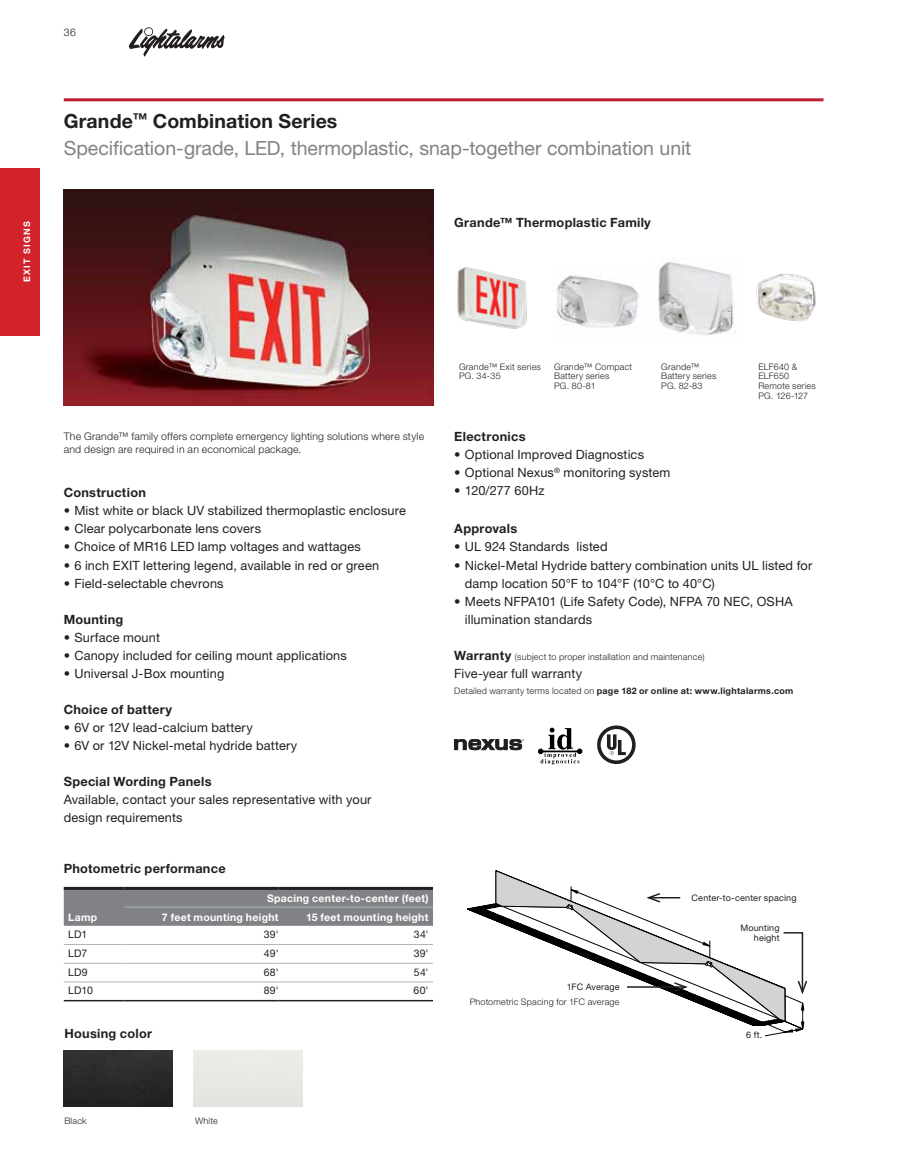
<style>
.page{position:relative;width:918px;height:1175px;background:#fff}
.page>*{position:absolute;margin:0;border:0;box-sizing:border-box;transform-origin:0 0}
.t1{font:19.5px/27px "Helvetica Neue LT Pro";letter-spacing:-.005em;color:#808285}
.t2{font:12.75px/18px "Helvetica Neue LT Pro";letter-spacing:.01em;color:#231f20}
.t3{font:700 12.75px "Helvetica Neue LT Pro";letter-spacing:.02em;color:#231f20}
.t4{font:300 10.5px/13.5px "Helvetica Neue LT Pro";letter-spacing:.02em;color:#231f20}
.t5{font:700 10.5px/18.8px "Helvetica Neue LT Pro";letter-spacing:.025em;color:#fff}
.t6{font:10.5px "Helvetica Neue LT Pro";letter-spacing:.015em;color:#231f20}
.t7{font:300 9px/9.8px "Helvetica Neue LT Pro";letter-spacing:.025em;color:#231f20}
.t8{font:700 9px "Helvetica Neue LT Pro";letter-spacing:.03em;color:#231f20}
.t9{font:9px/10.5px "Helvetica Neue LT Pro";letter-spacing:.02em;color:#231f20;text-align:right}
.t10{font:700 9px "Helvetica Neue LT Pro";letter-spacing:.13em;color:#fff}
.s1{font-weight:700;color:#231f20}
.s2{font-weight:700;font-size:12.75px}
.s3{font-weight:300}
</style>
<div class="page">
<svg style="left:538px;top:727px;width:44px;height:37px"></svg>
<svg style="left:454px;top:739px;width:70px;height:11px"></svg>
<svg style="left:597px;top:725px;width:39px;height:39px"></svg>
<img style="left:457px;top:267px;width:70px;height:62px">
<img style="left:556px;top:275px;width:83px;height:53px">
<img style="left:658px;top:258px;width:77px;height:77px">
<img style="left:756px;top:273px;width:60px;height:49px">
<svg style="left:467px;top:903px;width:334px;height:126px"></svg>
<svg style="left:495px;top:870px;width:290px;height:152px"></svg>
<svg style="left:566px;top:904px;width:7px;height:6px"></svg>
<svg style="left:705px;top:960px;width:8px;height:7px"></svg>
<hr style="left:649px;top:897px;width:31px;height:1px;background:#231f20">
<svg style="left:644px;top:891px;width:18px;height:12px"></svg>
<div style="left:684px;top:888px;width:120px;height:19px;background:#fff"></div>
<div style="left:724px;top:923px;width:56px;height:19px;background:#fff"></div>
<hr style="left:627px;top:986px;width:59px;height:1px;background:#231f20">
<svg style="left:673px;top:981px;width:17px;height:12px"></svg>
<div style="left:559px;top:977px;width:68px;height:19px;background:#fff"></div>
<div style="left:744px;top:1026px;width:20px;height:18px;background:#fff"></div>
<svg style="left:782px;top:931px;width:26px;height:65px"></svg>
<svg style="left:785px;top:1002px;width:19px;height:30px"></svg>
<img style="left:64px;top:189px;width:369px;height:216px">
<hr style="left:64px;top:98px;width:760px;height:3px;background:#be1e2d">
<svg style="left:128px;top:27px;width:97px;height:30px"></svg>
<div style="left:0;top:168px;width:40px;height:168px;background:#d2232a"></div>
<div style="left:64px;top:890px;width:369px;height:35px;background:#808285"></div>
<hr style="left:125px;top:906px;width:154px;height:1px;background:#b1b4b6">
<hr style="left:279px;top:906px;width:154px;height:1px;background:#b1b4b6">
<hr style="left:64px;top:944px;width:61px;height:1px;background:#b1b4b6">
<hr style="left:125px;top:944px;width:154px;height:1px;background:#b1b4b6">
<hr style="left:279px;top:944px;width:154px;height:1px;background:#b1b4b6">
<hr style="left:64px;top:962px;width:61px;height:1px;background:#b1b4b6">
<hr style="left:125px;top:962px;width:154px;height:1px;background:#b1b4b6">
<hr style="left:279px;top:962px;width:154px;height:1px;background:#b1b4b6">
<hr style="left:64px;top:981px;width:61px;height:1px;background:#b1b4b6">
<hr style="left:125px;top:981px;width:154px;height:1px;background:#b1b4b6">
<hr style="left:279px;top:981px;width:154px;height:1px;background:#b1b4b6">
<hr style="left:64px;top:1000px;width:61px;height:1px;background:#231f20">
<hr style="left:125px;top:1000px;width:154px;height:1px;background:#231f20">
<hr style="left:279px;top:1000px;width:154px;height:1px;background:#231f20">
<hr style="left:64px;top:887px;width:61px;height:3px;background:#231f20">
<hr style="left:125px;top:887px;width:154px;height:3px;background:#231f20">
<hr style="left:279px;top:887px;width:154px;height:3px;background:#231f20">
<img style="left:64px;top:1050px;width:109px;height:56px">
<p class="t10" style="left:21px;top:282px;width:62px;rotate:-90deg">EXIT SIGNS</p>
<p class="t4" style="left:64px;top:25px;width:14px">36</p>
<h1 class="t1" style="left:64px;top:107px;width:629px"><span class="s1">Grande</span><sup>™</sup> <span class="s1">Combination Series<br></span>Specification-grade, LED, thermoplastic, snap-together combination unit</h1>
<p class="t3" style="left:454px;top:215px;width:198px">Grande™ Thermoplastic Family</p>
<p class="t4" style="left:64px;top:429px;width:362px">The Grande™ family offers complete emergency lighting solutions where style and design are required in an economical package.</p>
<p class="t3" style="left:64px;top:485px;width:84px">Construction</p>
<p class="t2" style="left:64px;top:501px;width:344px">• Mist white or black UV stabilized thermoplastic enclosure</p>
<p class="t2" style="left:64px;top:519px;width:199px">• Clear polycarbonate lens covers</p>
<p class="t2" style="left:64px;top:537px;width:299px">• Choice of MR16 LED lamp voltages and wattages</p>
<p class="t2" style="left:64px;top:555px;width:317px">• 6 inch EXIT lettering legend, available in red or green</p>
<p class="t2" style="left:64px;top:573px;width:161px">• Field-selectable chevrons</p>
<p class="t3" style="left:64px;top:611px;width:61px">Mounting</p>
<p class="t2" style="left:64px;top:627px;width:98px">• Surface mount</p>
<p class="t2" style="left:64px;top:645px;width:285px">• Canopy included for ceiling mount applications</p>
<p class="t2" style="left:64px;top:663px;width:162px">• Universal J-Box mounting</p>
<p class="t3" style="left:64px;top:701px;width:110px">Choice of battery</p>
<p class="t2" style="left:64px;top:717px;width:191px">• 6V or 12V lead-calcium battery</p>
<p class="t2" style="left:64px;top:735px;width:235px">• 6V or 12V Nickel-metal hydride battery</p>
<p class="t3" style="left:64px;top:773px;width:149px">Special Wording Panels</p>
<p class="t2" style="left:64px;top:789px;width:309px">Available, contact your sales representative with your design requirements</p>
<p class="t3" style="left:64px;top:860px;width:163px">Photometric performance</p>
<p class="t5" style="left:68px;top:907px;width:31px">Lamp</p>
<p class="t5" style="left:162px;top:888px;width:268px;text-indent:105px">Spacing center-to-center (feet)<br>7 feet mounting height</p>
<p class="t5" style="left:306px;top:907px;width:124px">15 feet mounting height</p>
<p class="t6" style="left:68px;top:928px;width:21px">LD1</p>
<p class="t6" style="left:264px;top:928px;width:16px">39'</p>
<p class="t6" style="left:414px;top:928px;width:16px">34'</p>
<p class="t6" style="left:68px;top:947px;width:21px">LD7</p>
<p class="t6" style="left:264px;top:947px;width:16px">49'</p>
<p class="t6" style="left:414px;top:947px;width:16px">39'</p>
<p class="t6" style="left:68px;top:965px;width:21px">LD9</p>
<p class="t6" style="left:264px;top:965px;width:16px">68'</p>
<p class="t6" style="left:414px;top:965px;width:16px">54'</p>
<p class="t6" style="left:68px;top:983px;width:26px">LD10</p>
<p class="t6" style="left:264px;top:983px;width:16px">89'</p>
<p class="t6" style="left:414px;top:983px;width:16px">60'</p>
<p class="t3" style="left:65px;top:1025px;width:89px">Housing color</p>
<p class="t7" style="left:459px;top:361px;width:83px">Grande™ Exit series<br>PG. 34-35</p>
<p class="t7" style="left:554px;top:361px;width:80px">Grande™ Compact<br>Battery series<br>PG. 80-81</p>
<p class="t7" style="left:661px;top:361px;width:57px">Grande™<br>Battery series<br>PG. 82-83</p>
<p class="t7" style="left:758px;top:361px;width:59px">ELF640 &amp;<br>ELF650<br>Remote series<br>PG. 126-127</p>
<p class="t3" style="left:454px;top:429px;width:73px">Electronics</p>
<p class="t2" style="left:454px;top:445px;width:191px">• Optional Improved Diagnostics</p>
<p class="t2" style="left:454px;top:463px;width:218px">• Optional Nexus<sup>®</sup> monitoring system</p>
<p class="t2" style="left:454px;top:481px;width:92px">• 120/277 60Hz</p>
<p class="t3" style="left:454px;top:521px;width:64px">Approvals</p>
<p class="t2" style="left:454px;top:537px;width:155px">• UL 924 Standards listed</p>
<p class="t2" style="left:465px;top:555px;width:349px;text-indent:-11px">• Nickel-Metal Hydride battery combination units UL listed for damp location 50°F to 104°F (10°C to 40°C)</p>
<p class="t2" style="left:465px;top:591px;width:329px;text-indent:-11px">• Meets NFPA101 (Life Safety Code), NFPA 70 NEC, OSHA illumination standards</p>
<p class="t7" style="left:454px;top:651px;width:252px"><span class="s2">Warranty</span> (subject to proper installation and maintenance)</p>
<p class="t2" style="left:454px;top:663px;width:129px">Five-year full warranty</p>
<p class="t8" style="left:454px;top:685px;width:341px"><span class="s3">Detailed warranty terms located on</span> page 182 or online at: www.lightalarms.com</p>
<p class="t9" style="left:567px;top:981px;width:54px">1FC Average</p>
<p class="t7" style="left:470px;top:996px;width:151px">Photometric Spacing for 1FC average</p>
<p class="t9" style="left:692px;top:892px;width:107px">Center-to-center spacing</p>
<p class="t9" style="left:740px;top:922px;width:41px">Mounting height</p>
<p class="t9" style="left:746px;top:1029px;width:18px">6 ft.</p>
<p class="t7" style="left:64px;top:1116px;width:24px">Black</p>
<p class="t7" style="left:195px;top:1116px;width:24px">White</p>
</div>
